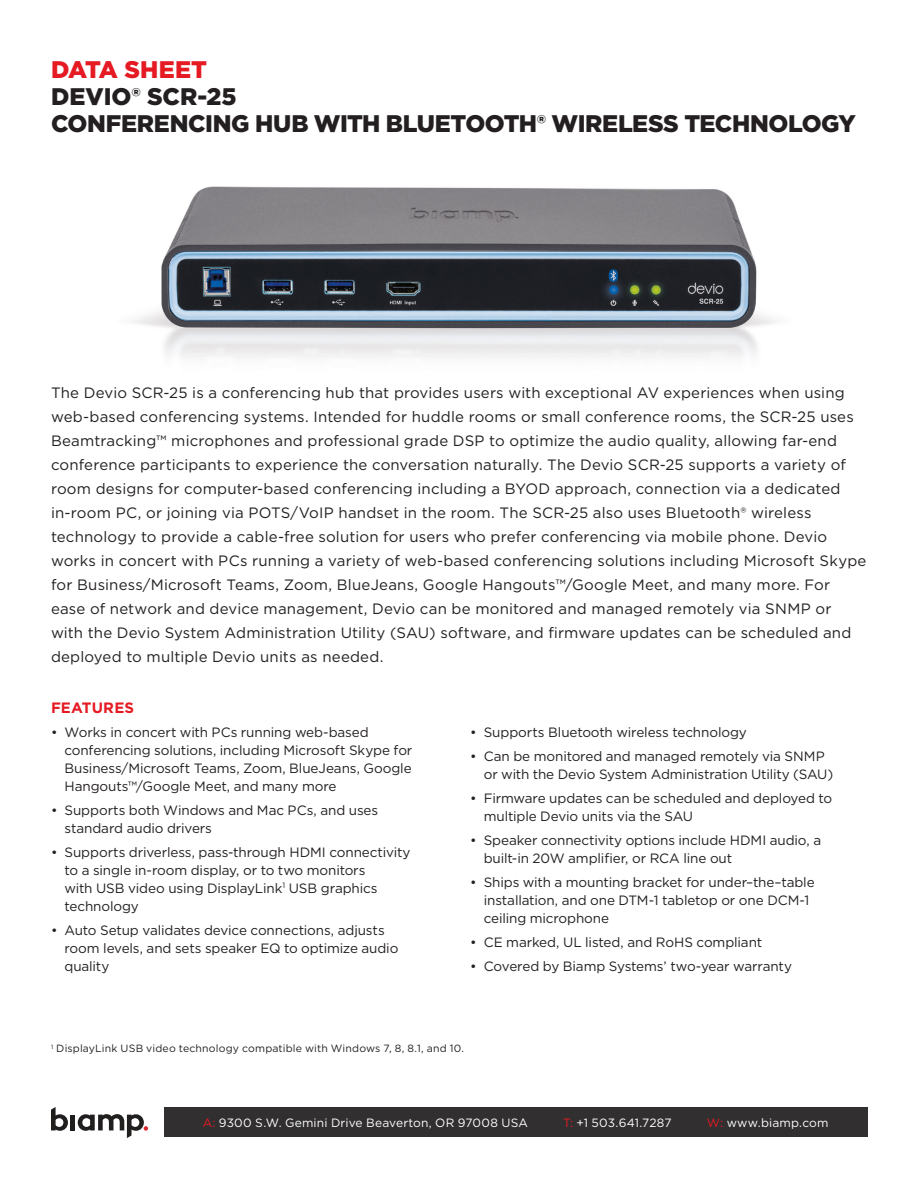
<style>
.page{position:relative;width:918px;height:1188px;background:#fff}
.page>*{position:absolute;margin:0;border:0;box-sizing:border-box;transform-origin:0 0}
.Head{font:900 24px "Gotham";letter-spacing:-.015em;color:#231f20}
.Head-2{font:900 24px "Gotham";color:#e51a23}
.Intro_Body{font:15px/24px "Gotham";letter-spacing:.01em;color:#231f20}
.subhead{font:700 15px "Gotham";letter-spacing:.01em;color:#e51a23}
.t1{font:13.5px/18px "Gotham";letter-spacing:-.01em;color:#231f20}
.t2{font:12px "Gotham";letter-spacing:.015em;color:#fff}
.BODY_COPY_BLK{font:10.5px "Gotham";letter-spacing:.015em;color:#231f20}
.s1{color:#e51a23}
</style>
<div class="page">
<svg style="left:51px;top:1107px;width:17px;height:24px"></svg>
<hr style="left:71px;top:1115px;width:4px;height:15px;background:#211e1e">
<svg style="left:78px;top:1114px;width:70px;height:24px"></svg>
<div style="left:164px;top:1107px;width:704px;height:30px;background:#312f30"></div>
<img style="left:133px;top:186px;width:644px;height:172px">
<p class="Head-2" style="left:51px;top:53px;width:158px">DATA SHEET</p>
<p class="Head" style="left:51px;top:80px;width:187px">DEVIO® SCR-25</p>
<p class="Head" style="left:51px;top:107px;width:807px">CONFERENCING HUB WITH BLUETOOTH® WIRELESS TECHNOLOGY</p>
<p class="Intro_Body" style="left:51px;top:380px;width:817px">The Devio SCR-25 is a conferencing hub that provides users with exceptional AV experiences when using web-based conferencing systems. Intended for huddle rooms or small conference rooms, the SCR-25 uses Beamtracking™ microphones and professional grade DSP to optimize the audio quality, allowing far-end conference participants to experience the conversation naturally. The Devio SCR-25 supports a variety of room designs for computer-based conferencing including a BYOD approach, connection via a dedicated in-room PC, or joining via POTS/VoIP handset in the room. The SCR-25 also uses Bluetooth® wireless technology to provide a cable-free solution for users who prefer conferencing via mobile phone. Devio works in concert with PCs running a variety of web-based conferencing solutions including Microsoft Skype for Business/Microsoft Teams, Zoom, BlueJeans, Google Hangouts™/Google Meet, and many more. For ease of network and device management, Devio can be monitored and managed remotely via SNMP or with the Devio System Administration Utility (SAU) software, and firmware updates can be scheduled and deployed to multiple Devio units as needed.</p>
<p class="subhead" style="left:51px;top:697px;width:85px">FEATURES</p>
<p class="t1" style="left:64px;top:722px;width:349px;text-indent:-14px">• Works in concert with PCs running web-based conferencing solutions, including Microsoft Skype for Business/Microsoft Teams, Zoom, BlueJeans, Google Hangouts™/Google Meet, and many more</p>
<p class="t1" style="left:64px;top:800px;width:315px;text-indent:-14px">• Supports both Windows and Mac PCs, and uses standard audio drivers</p>
<p class="t1" style="left:64px;top:842px;width:348px;text-indent:-14px">• Supports driverless, pass-through HDMI connectivity to a single in-room display, or to two monitors<br>with USB video using DisplayLink<sup>1</sup> USB graphics technology</p>
<p class="t1" style="left:64px;top:920px;width:335px;text-indent:-14px">• Auto Setup validates device connections, adjusts room levels, and sets speaker EQ to optimize audio quality</p>
<p class="t1" style="left:470px;top:722px;width:278px">• Supports Bluetooth wireless technology</p>
<p class="t1" style="left:484px;top:746px;width:351px;text-indent:-14px">• Can be monitored and managed remotely via SNMP or with the Devio System Administration Utility (SAU)</p>
<p class="t1" style="left:484px;top:788px;width:350px;text-indent:-14px">• Firmware updates can be scheduled and deployed to multiple Devio units via the SAU</p>
<p class="t1" style="left:484px;top:830px;width:339px;text-indent:-14px">• Speaker connectivity options include HDMI audio, a built-in 20W amplifier, or RCA line out</p>
<p class="t1" style="left:484px;top:872px;width:332px;text-indent:-14px">• Ships with a mounting bracket for under–the–table installation, and one DTM-1 tabletop or one DCM-1 ceiling microphone</p>
<p class="t1" style="left:470px;top:932px;width:293px">• CE marked, UL listed, and RoHS compliant</p>
<p class="t1" style="left:470px;top:956px;width:323px">• Covered by Biamp Systems’ two-year warranty</p>
<p class="BODY_COPY_BLK" style="left:51px;top:1042px;width:415px"><sup>1</sup> DisplayLink USB video technology compatible with Windows 7, 8, 8.1, and 10.</p>
<p class="t2" style="left:203px;top:1115px;width:327px"><span class="s1">A:</span> 9300 S.W. Gemini Drive Beaverton, OR 97008 USA</p>
<p class="t2" style="left:563px;top:1115px;width:110px"><span class="s1">T:</span> +1 503.641.7287</p>
<p class="t2" style="left:707px;top:1115px;width:123px"><span class="s1">W:</span> www.biamp.com</p>
</div>
